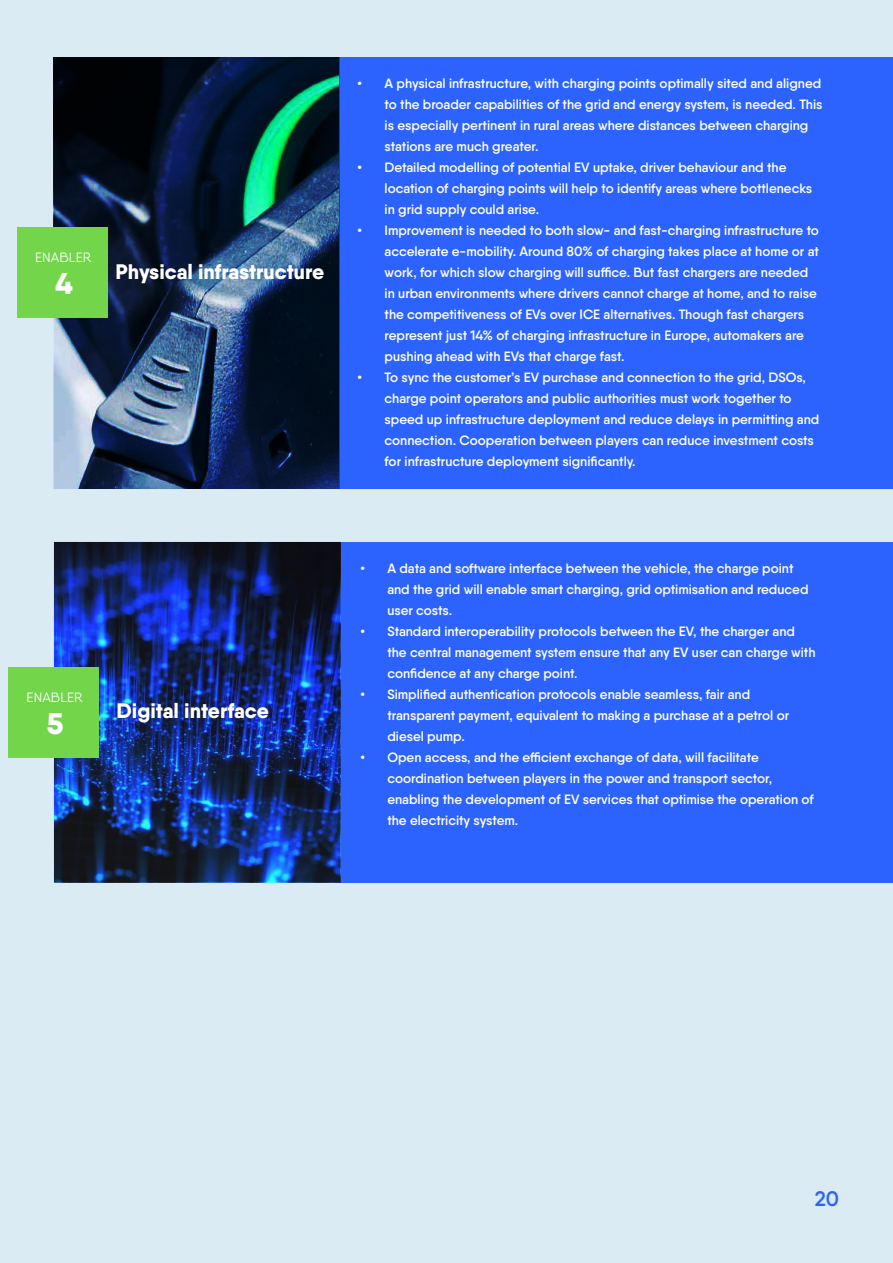
<style>
.page{position:relative;width:893px;height:1263px;background:#daebf4}
.page>*{position:absolute;margin:0;border:0;box-sizing:border-box;transform-origin:0 0}
.t1{font:800 30px "Qanelas";color:#fff}
.t2{font:800 21px "Qanelas";color:#fff}
.t3{font:600 21px "Qanelas";color:#2c63ff}
.t4{font:600 13.5px/21px "Qanelas";color:#fff}
.t5{font:13.5px "Qanelas";letter-spacing:.01em;color:#fff}
</style>
<div class="page">
<div style="left:339px;top:57px;width:554px;height:431px;background:#2c63ff"></div>
<img style="left:54px;top:57px;width:285px;height:431px">
<div style="left:17px;top:228px;width:90px;height:90px;background:#72d54a"></div>
<div style="left:340px;top:542px;width:553px;height:340px;background:#2c63ff"></div>
<svg style="left:54px;top:542px;width:286px;height:340px;background:#132b74"></svg>
<div style="left:9px;top:667px;width:90px;height:90px;background:#72d54a"></div>
<p class="t5" style="left:35px;top:249px;width:58px">ENABLER</p>
<h1 class="t1" style="left:55px;top:265px;width:19px">4</h1>
<h2 class="t2" style="left:116px;top:259px;width:210px">Physical infrastructure</h2>
<p class="t4" style="left:385px;top:73px;width:439px;text-indent:-27px">• A physical infrastructure, with charging points optimally sited and aligned to the broader capabilities of the grid and energy system, is needed. This is especially pertinent in rural areas where distances between charging stations are much greater.</p>
<p class="t4" style="left:385px;top:157px;width:429px;text-indent:-27px">• Detailed modelling of potential EV uptake, driver behaviour and the location of charging points will help to identify areas where bottlenecks in grid supply could arise.</p>
<p class="t4" style="left:385px;top:220px;width:436px;text-indent:-27px">• Improvement is needed to both slow- and fast-charging infrastructure to accelerate e-mobility. Around 80% of charging takes place at home or at work, for which slow charging will suffice. But fast chargers are needed in urban environments where drivers cannot charge at home, and to raise the competitiveness of EVs over ICE alternatives. Though fast chargers represent just 14% of charging infrastructure in Europe, automakers are pushing ahead with EVs that charge fast.</p>
<p class="t4" style="left:385px;top:367px;width:436px;text-indent:-27px">• To sync the customer’s EV purchase and connection to the grid, DSOs, charge point operators and public authorities must work together to speed up infrastructure deployment and reduce delays in permitting and connection. Cooperation between players can reduce investment costs for infrastructure deployment significantly.</p>
<p class="t5" style="left:27px;top:689px;width:58px">ENABLER</p>
<h1 class="t1" style="left:47px;top:704px;width:18px">5</h1>
<h2 class="t2" style="left:117px;top:698px;width:154px">Digital interface</h2>
<p class="t4" style="left:387px;top:558px;width:423px;text-indent:-27px">• A data and software interface between the vehicle, the charge point and the grid will enable smart charging, grid optimisation and reduced user costs.</p>
<p class="t4" style="left:387px;top:621px;width:430px;text-indent:-27px">• Standard interoperability protocols between the EV, the charger and the central management system ensure that any EV user can charge with confidence at any charge point.</p>
<p class="t4" style="left:387px;top:684px;width:403px;text-indent:-27px">• Simplified authentication protocols enable seamless, fair and transparent payment, equivalent to making a purchase at a petrol or diesel pump.</p>
<p class="t4" style="left:387px;top:747px;width:428px;text-indent:-27px">• Open access, and the efficient exchange of data, will facilitate coordination between players in the power and transport sector, enabling the development of EV services that optimise the operation of the electricity system.</p>
<h2 class="t3" style="left:815px;top:1185px;width:26px">20</h2>
</div>
